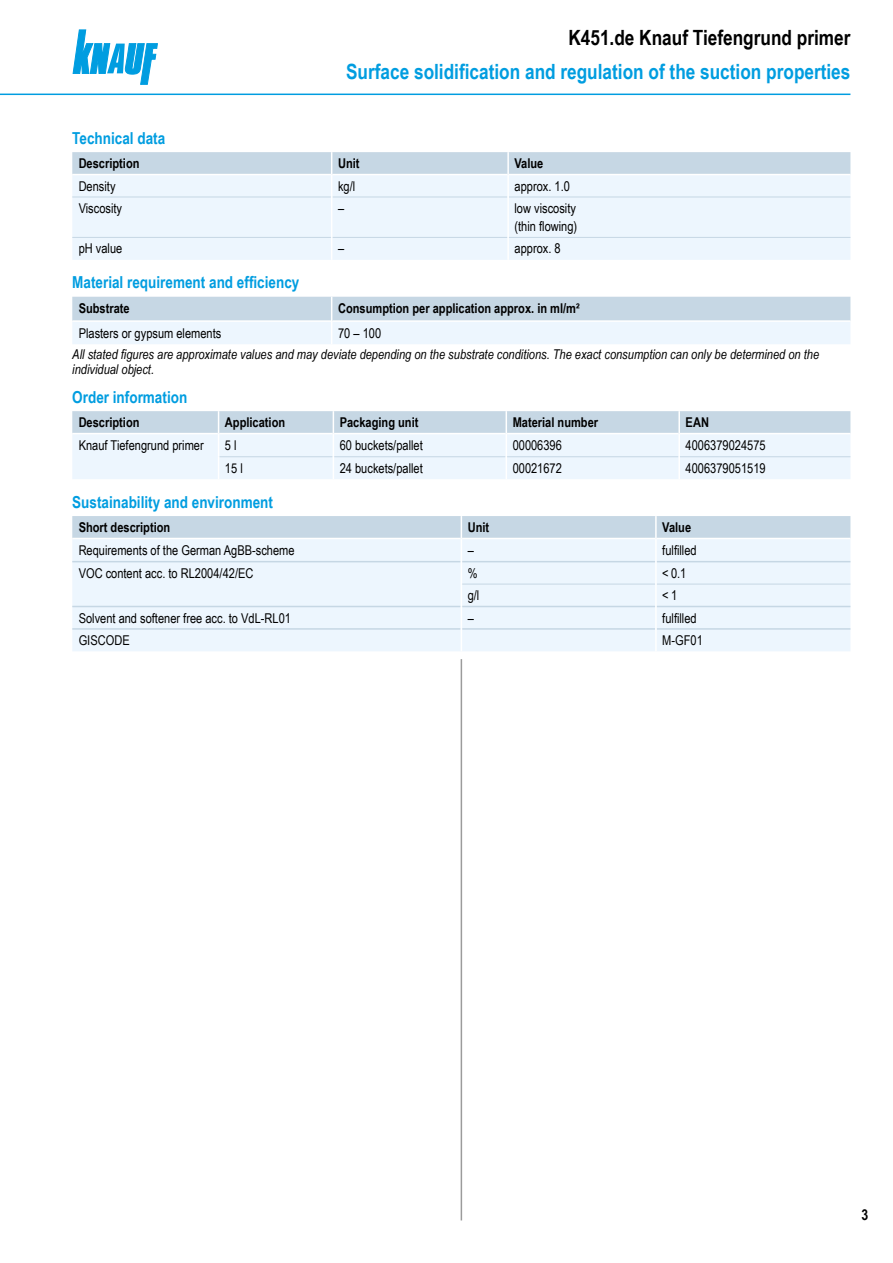
<style>
.page{position:relative;width:893px;height:1263px;background:#fff}
.page>*{position:absolute;margin:0;border:0;box-sizing:border-box;transform-origin:0 0}
.t1{font:700 21px "Arial Narrow";color:#009de0}
.t2{font:700 21px "Arial Narrow";color:#000}
.Ue3_11cyan_TB{font:700 16.5px "Arial Narrow";color:#009de0}
.t3{font:700 15px "Arial Narrow";color:#000}
.Tab_Text_TB{font:13.5px/18px "Arial Narrow";color:#000}
.Tab_Kopf_TB{font:700 13.5px "Arial Narrow";color:#000}
.Leg_Tab_TB{font:italic 13.5px/15px "Arial Narrow";color:#000}
</style>
<div class="page">
<svg style="left:73px;top:30px;width:84px;height:54px"></svg>
<hr style="left:0;top:94px;width:850px;height:1px;background:#009de0">
<hr style="left:461px;top:659px;width:1px;height:561px;background:#9b9b9b">
<div style="left:72px;top:198px;width:778px;height:62px;background:#edf6fe"></div>
<hr style="left:72px;top:197px;width:259px;height:1px;background:#c6d7e4">
<hr style="left:332px;top:197px;width:175px;height:1px;background:#c6d7e4">
<hr style="left:509px;top:197px;width:341px;height:1px;background:#c6d7e4">
<hr style="left:72px;top:237px;width:259px;height:1px;background:#c6d7e4">
<hr style="left:332px;top:237px;width:175px;height:1px;background:#c6d7e4">
<hr style="left:509px;top:237px;width:341px;height:1px;background:#c6d7e4">
<hr style="left:507px;top:197px;width:2px;height:40px;background:#fff">
<hr style="left:507px;top:237px;width:2px;height:23px;background:#fff">
<svg style="left:72px;top:152px;width:778px;height:45px;background:#dae7f1"></svg>
<hr style="left:331px;top:197px;width:1px;height:40px;background:#fff">
<svg style="left:331px;top:237px;width:1px;height:23px"></svg>
<svg style="left:72px;top:297px;width:778px;height:47px;background:#dae6f1"></svg>
<svg style="left:72px;top:411px;width:778px;height:68px;background:#e0ecf5"></svg>
<hr style="left:678px;top:457px;width:2px;height:22px;background:#fff">
<svg style="left:72px;top:516px;width:778px;height:135px;background:#e5eff8"></svg>
<hr style="left:655px;top:629px;width:2px;height:22px;background:#fff">
<h1 class="t2" style="left:568px;top:22px;width:283px">K451.de Knauf Tiefengrund primer</h1>
<h1 class="t1" style="left:346px;top:56px;width:506px">Surface solidification and regulation of the suction properties</h1>
<p class="Ue3_11cyan_TB" style="left:72px;top:125px;width:95px">Technical data</p>
<p class="Tab_Kopf_TB" style="left:79px;top:153px;width:62px">Description</p>
<p class="Tab_Kopf_TB" style="left:338px;top:153px;width:23px">Unit</p>
<p class="Tab_Kopf_TB" style="left:514px;top:153px;width:30px">Value</p>
<p class="Tab_Text_TB" style="left:79px;top:176px;width:38px">Density</p>
<p class="Tab_Text_TB" style="left:338px;top:176px;width:19px">kg/l</p>
<p class="Tab_Text_TB" style="left:514px;top:176px;width:57px">approx. 1.0</p>
<p class="Tab_Text_TB" style="left:79px;top:199px;width:45px">Viscosity</p>
<p class="Tab_Text_TB" style="left:338px;top:199px;width:8px">–</p>
<p class="Tab_Text_TB" style="left:514px;top:199px;width:64px">low viscosity (thin flowing)</p>
<p class="Tab_Text_TB" style="left:79px;top:239px;width:45px">pH value</p>
<p class="Tab_Text_TB" style="left:338px;top:239px;width:8px">–</p>
<p class="Tab_Text_TB" style="left:514px;top:239px;width:48px">approx. 8</p>
<p class="Ue3_11cyan_TB" style="left:72px;top:270px;width:229px">Material requirement and efficiency</p>
<p class="Tab_Kopf_TB" style="left:79px;top:298px;width:53px">Substrate</p>
<p class="Tab_Kopf_TB" style="left:338px;top:298px;width:243px">Consumption per application approx. in ml/m²</p>
<p class="Tab_Text_TB" style="left:79px;top:324px;width:144px">Plasters or gypsum elements</p>
<p class="Tab_Text_TB" style="left:338px;top:324px;width:45px">70 – 100</p>
<p class="Leg_Tab_TB" style="left:72px;top:347px;width:748px">All stated figures are approximate values and may deviate depending on the substrate conditions. The exact consumption can only be determined on the individual object.</p>
<p class="Ue3_11cyan_TB" style="left:72px;top:384px;width:117px">Order information</p>
<p class="Tab_Kopf_TB" style="left:79px;top:412px;width:62px">Description</p>
<p class="Tab_Kopf_TB" style="left:225px;top:412px;width:62px">Application</p>
<p class="Tab_Kopf_TB" style="left:340px;top:412px;width:80px">Packaging unit</p>
<p class="Tab_Kopf_TB" style="left:513px;top:412px;width:87px">Material number</p>
<p class="Tab_Kopf_TB" style="left:686px;top:412px;width:25px">EAN</p>
<p class="Tab_Text_TB" style="left:79px;top:436px;width:127px">Knauf Tiefengrund primer</p>
<p class="Tab_Text_TB" style="left:225px;top:436px;width:13px">5l</p>
<p class="Tab_Text_TB" style="left:340px;top:436px;width:85px">60 buckets/pallet</p>
<p class="Tab_Text_TB" style="left:513px;top:436px;width:51px">00006396</p>
<p class="Tab_Text_TB" style="left:686px;top:436px;width:82px">4006379024575</p>
<p class="Tab_Text_TB" style="left:225px;top:458px;width:19px">15 l</p>
<p class="Tab_Text_TB" style="left:340px;top:458px;width:85px">24 buckets/pallet</p>
<p class="Tab_Text_TB" style="left:513px;top:458px;width:51px">00021672</p>
<p class="Tab_Text_TB" style="left:686px;top:458px;width:82px">4006379051519</p>
<p class="Ue3_11cyan_TB" style="left:72px;top:489px;width:202px">Sustainability and environment</p>
<p class="Tab_Kopf_TB" style="left:79px;top:517px;width:93px">Short description</p>
<p class="Tab_Kopf_TB" style="left:468px;top:517px;width:23px">Unit</p>
<p class="Tab_Kopf_TB" style="left:662px;top:517px;width:30px">Value</p>
<p class="Tab_Text_TB" style="left:79px;top:541px;width:217px">Requirements of the German AgBB-scheme</p>
<p class="Tab_Text_TB" style="left:468px;top:541px;width:8px">–</p>
<p class="Tab_Text_TB" style="left:662px;top:541px;width:36px">fulfilled</p>
<p class="Tab_Text_TB" style="left:79px;top:563px;width:176px">VOC content acc. to RL2004/42/EC</p>
<p class="Tab_Text_TB" style="left:468px;top:563px;width:11px">%</p>
<p class="Tab_Text_TB" style="left:662px;top:563px;width:26px">&lt; 0.1</p>
<p class="Tab_Text_TB" style="left:468px;top:586px;width:13px">g/l</p>
<p class="Tab_Text_TB" style="left:662px;top:586px;width:16px">&lt;1</p>
<p class="Tab_Text_TB" style="left:79px;top:608px;width:214px">Solvent and softener free acc. to VdL-RL01</p>
<p class="Tab_Text_TB" style="left:468px;top:608px;width:8px">–</p>
<p class="Tab_Text_TB" style="left:662px;top:608px;width:36px">fulfilled</p>
<p class="Tab_Text_TB" style="left:79px;top:631px;width:53px">GISCODE</p>
<p class="Tab_Text_TB" style="left:662px;top:631px;width:42px">M-GF01</p>
<p class="t3" style="left:861px;top:1204px;width:8px">3</p>
</div>
